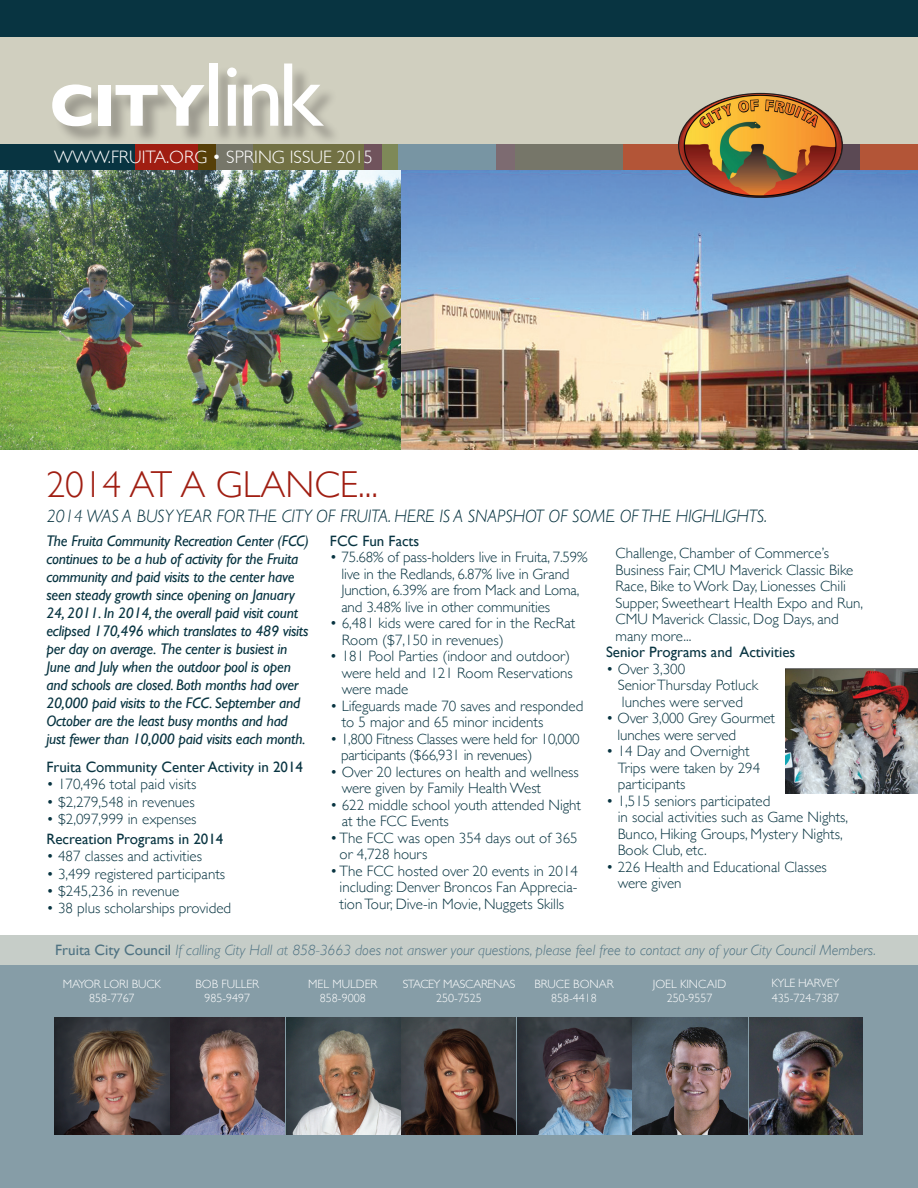
<style>
.page{position:relative;width:918px;height:1188px;background:#fff}
.page>*{position:absolute;margin:0;border:0;box-sizing:border-box;transform-origin:0 0}
.t1{font:300 37.5px "Gill Sans";color:#a01e12}
.t2{font:italic 300 18px "Gill Sans";letter-spacing:-.01em;color:#083441}
.t3{font:300 18px "Gill Sans";color:#fff}
.t4{font:italic 15.3px/18px "Gill Sans";letter-spacing:-.015em;color:#083441}
.t5{font:300 15px/16.5px "Gill Sans";color:#083441}
.t6{font:italic 300 15px "Gill Sans";color:#4e7282}
.t7{font:15px "Gill Sans";color:#083441}
.t8{font:300 15px/16.5px "Gill Sans";letter-spacing:-.02em;color:#083441}
.t9{font:300 12px/14.4px "Gill Sans";color:#fff;text-align:center}
.t10{font:300 12px/14.4px "Gill Sans";letter-spacing:-.03em;color:#fff;text-align:center}
.s1{font-weight:400;font-style:normal}
</style>
<div class="page">
<img style="left:0;top:169px;width:402px;height:281px">
<img style="left:402px;top:169px;width:516px;height:281px">
<div style="left:0;top:1px;width:918px;height:165px;background:#d0cfbf"></div>
<div style="left:0;top:935px;width:918px;height:30px;background:#c6cdc8"></div>
<div style="left:0;top:965px;width:918px;height:223px;background:#869da7"></div>
<div style="left:0;top:0;width:918px;height:37px;background:#083441"></div>
<div style="left:0;top:144px;width:152px;height:25px;background:#083441"></div>
<div style="left:135px;top:144px;width:63px;height:25px;background:#a01e12"></div>
<div style="left:198px;top:144px;width:18px;height:25px;background:#563f08"></div>
<div style="left:216px;top:144px;width:39px;height:25px;background:#767669"></div>
<div style="left:253px;top:144px;width:111px;height:25px;background:#727144"></div>
<div style="left:364px;top:144px;width:18px;height:25px;background:#70535c"></div>
<div style="left:382px;top:144px;width:17px;height:25px;background:#7e8958"></div>
<div style="left:399px;top:144px;width:104px;height:25px;background:#7895a3"></div>
<div style="left:496px;top:144px;width:42px;height:25px;background:#7d6b71"></div>
<div style="left:516px;top:144px;width:114px;height:25px;background:#767669"></div>
<div style="left:624px;top:144px;width:71px;height:25px;background:#b35537"></div>
<div style="left:798px;top:144px;width:63px;height:25px;background:#5b4954"></div>
<div style="left:861px;top:144px;width:57px;height:25px;background:#b35537"></div>
<img style="left:679px;top:94px;width:163px;height:103px">
<div style="left:55px;top:66px;width:286px;height:79px;background:#231f20;opacity:.3"></div>
<svg style="left:52px;top:84px;width:39px;height:42px"></svg>
<div style="left:98px;top:85px;width:13px;height:41px;background:#fff"></div>
<svg style="left:116px;top:85px;width:89px;height:41px"></svg>
<div style="left:210px;top:64px;width:8px;height:62px;background:#fff"></div>
<svg style="left:227px;top:68px;width:10px;height:58px"></svg>
<svg style="left:244px;top:84px;width:34px;height:42px"></svg>
<svg style="left:284px;top:64px;width:40px;height:62px"></svg>
<img style="left:55px;top:1017px;width:114px;height:118px">
<img style="left:171px;top:1017px;width:229px;height:118px">
<img style="left:402px;top:1017px;width:229px;height:118px">
<img style="left:633px;top:1017px;width:114px;height:118px">
<img style="left:749px;top:1017px;width:114px;height:118px">
<img style="left:785px;top:668px;width:133px;height:126px">
<p class="t3" style="left:54px;top:142px;width:320px">www.fruita.org • spring issue 2015</p>
<h1 class="t1" style="left:46px;top:455px;width:333px">2014 at a glance...</h1>
<p class="t2" style="left:46px;top:506px;width:722px">2014 was a busy year for the City of Fruita. Here is a snapshot of some of the highlights.</p>
<p class="t4" style="left:46px;top:532px;width:264px">The Fruita Community Recreation Center (FCC) continues to be a hub of activity for the Fruita community and paid visits to the center have seen steady growth since opening on January 24, 2011. In 2014, the overall paid visit count eclipsed 170,496 which translates to 489 visits per day on average. The center is busiest in June and July when the outdoor pool is open and schools are closed. Both months had over 20,000 paid visits to the FCC. September and October are the least busy months and had just fewer than 10,000 paid visits each month.</p>
<p class="t7" style="left:46px;top:758px;width:258px">Fruita Community Center Activity in 2014</p>
<p class="t5" style="left:46px;top:776px;width:151px">• 170,496 total paid visits</p>
<p class="t5" style="left:46px;top:793px;width:150px">• $2,279,548 in revenues</p>
<p class="t5" style="left:46px;top:810px;width:152px">• $2,097,999 in expenses</p>
<p class="t7" style="left:46px;top:830px;width:178px">Recreation Programs in 2014</p>
<p class="t5" style="left:46px;top:848px;width:157px">• 487 classes and activities</p>
<p class="t5" style="left:46px;top:865px;width:180px">• 3,499 registered participants</p>
<p class="t5" style="left:46px;top:882px;width:134px">• $245,236 in revenue</p>
<p class="t5" style="left:46px;top:899px;width:186px">• 38 plus scholarships provided</p>
<p class="t7" style="left:330px;top:532px;width:91px">FCC Fun Facts</p>
<p class="t5" style="left:341px;top:548px;width:248px;text-indent:-11px">• 75.68% of pass-holders live in Fruita, 7.59% live in the Redlands, 6.87% live in Grand Junction, 6.39% are from Mack and Loma, and 3.48% live in other communities</p>
<p class="t5" style="left:342px;top:614px;width:235px;text-indent:-12px">• 6,481 kids were cared for in the RecRat<br>Room ($7,150 in revenues)</p>
<p class="t5" style="left:342px;top:647px;width:233px;text-indent:-12px">• 181 Pool Parties (indoor and outdoor) were held and 121 Room Reservations were made</p>
<p class="t5" style="left:342px;top:697px;width:243px;text-indent:-12px">• Lifeguards made 70 saves and responded to 5 major and 65 minor incidents</p>
<p class="t8" style="left:341px;top:730px;width:240px;text-indent:-11px">• 1,800 Fitness Classes were held for 10,000 participants ($66,931 in revenues)</p>
<p class="t5" style="left:342px;top:763px;width:239px;text-indent:-12px">• Over 20 lectures on health and wellness were given by Family Health West</p>
<p class="t5" style="left:342px;top:796px;width:241px;text-indent:-12px">• 622 middle school youth attended N ight at the FCC Events</p>
<p class="t5" style="left:340px;top:829px;width:240px;text-indent:-10px">• The FCC was open 354 days out of 365 or 4,728 hours</p>
<p class="t5" style="left:340px;top:862px;width:240px;text-align:justify;text-indent:-10px">• The FCC hosted over 20 events in 2014 including: Denver Broncos Fan Apprecia&shy;tion Tour, Dive-in Movie, N uggets Skills</p>
<p class="t5" style="left:616px;top:544px;width:249px">Challenge, Chamber of Commerce’s Business Fair, CMU Maverick Classic Bike Race, Bike to Work Day, Lionesses Chili Supper, Sweetheart Health Expo and Run, CMU Maverick Classic, Dog Days, and many more...</p>
<p class="t7" style="left:606px;top:643px;width:191px">Senior Programs and Activities</p>
<p class="t5" style="left:618px;top:660px;width:142px;text-indent:-12px">• Over 3,300<br>Senior Thursday Potluck lunches were served</p>
<p class="t5" style="left:617px;top:709px;width:159px;text-indent:-11px">• Over 3,000 Grey Gourmet lunches were served</p>
<p class="t5" style="left:618px;top:742px;width:144px;text-indent:-12px">• 14 Day and Overnight<br>Trips were taken by 294 participants</p>
<p class="t5" style="left:618px;top:792px;width:232px;text-indent:-12px">• 1,515 seniors participated<br>in social activities such as Game N ights,<br>Bunco, Hiking Groups, Mystery N ights,<br>Book Club, etc.</p>
<p class="t5" style="left:618px;top:858px;width:211px;text-indent:-12px">• 226 Health and Educational Classes were given</p>
<p class="t6" style="left:55px;top:942px;width:822px"><span class="s1">Fruita City Council</span> If calling City Hall at 858-3663 does not answer your questions, please feel free to contact any of your City Council Members.</p>
<p class="t9" style="left:63px;top:976px;width:99px">Mayor Lori Buck<br>858-7767</p>
<p class="t9" style="left:196px;top:976px;width:65px">Bob Fuller<br>985-9497</p>
<p class="t9" style="left:308px;top:976px;width:71px">Mel Mulder<br>858-9008</p>
<p class="t10" style="left:403px;top:976px;width:114px">Stac ey Mascarenas<br>250-7525</p>
<p class="t9" style="left:772px;top:976px;width:69px;text-align:left">Kyle Harvey<br>435-724-7387</p>
<p class="t9" style="left:534px;top:976px;width:81px">Bruce Bonar<br>858-4418</p>
<p class="t9" style="left:653px;top:976px;width:72px">Joel Kincaid<br>250-9557</p>
</div>
